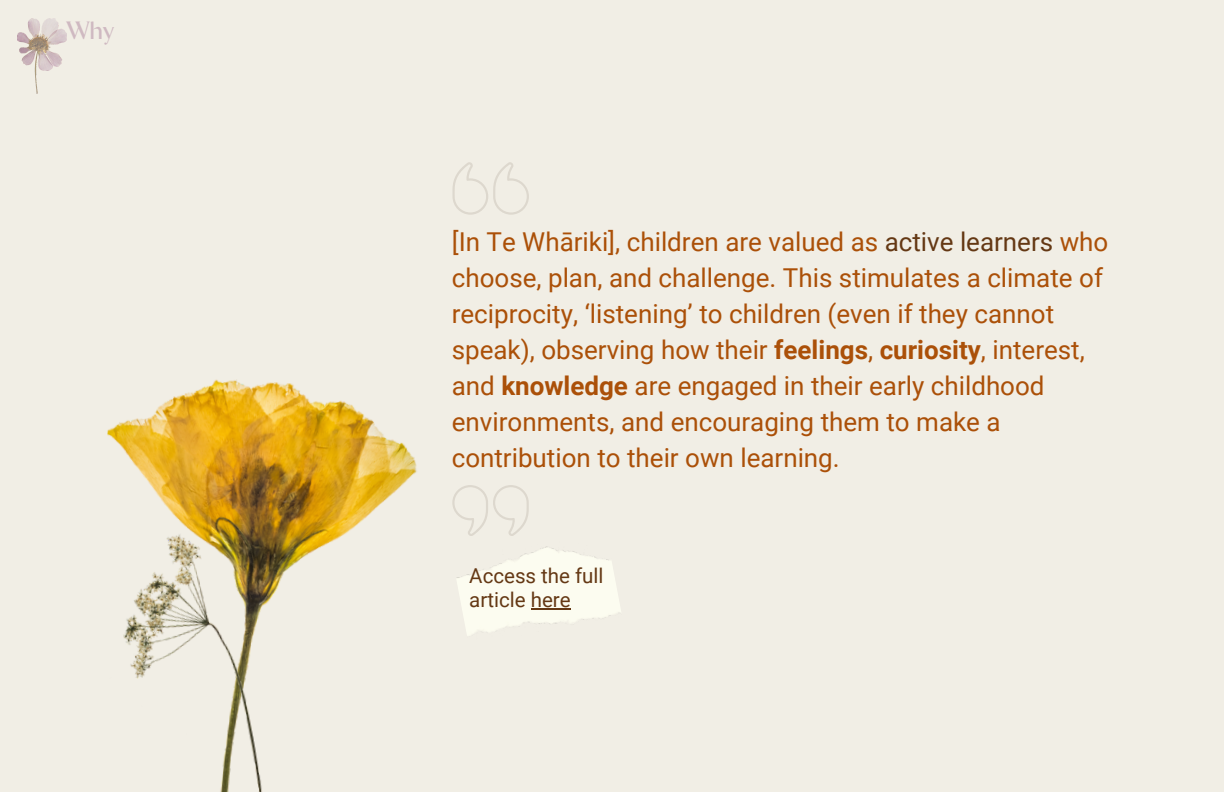
<style>
.page{position:relative;width:1224px;height:792px;background:#f1eee5}
.page>*{position:absolute;margin:0;border:0;box-sizing:border-box;transform-origin:0 0}
.t1{font:26px/36px "Roboto";color:#ab5008}
.t2{font:700 22.6px "Afrah";color:#cfb9c1}
.t3{font:20.6px/24px "Roboto";color:#643814}
.s1{color:#643814}
.s2{font-weight:700}
</style>
<div class="page">
<img style="left:18px;top:19px;width:48px;height:75px">
<svg style="left:452px;top:162px;width:77px;height:53px"></svg>
<img style="left:457px;top:546px;width:164px;height:90px">
<svg style="left:452px;top:485px;width:77px;height:51px"></svg>
<hr style="left:531px;top:608px;width:40px;height:2px;background:#643814">
<img style="left:107px;top:379px;width:310px;height:196px">
<img style="left:107px;top:500px;width:176px;height:292px">
<p class="t2" style="left:66px;top:16px;width:51px">Why</p>
<p class="t1" style="left:452px;top:224px;width:658px">[In Te Whāriki], children are valued as <span class="s1">active learners</span> who choose, plan, and challenge. This stimulates a climate of reciprocity, ‘listening’ to children (even if they cannot speak), observing how their <span class="s2">feelings</span>, <span class="s2">curiosity</span>, interest, and <span class="s2">knowledge</span> are engaged in their early childhood environments, and encouraging them to make a contribution to their own learning.</p>
<p class="t3" style="left:469px;top:564px;width:136px">Access the full article here</p>
</div>
